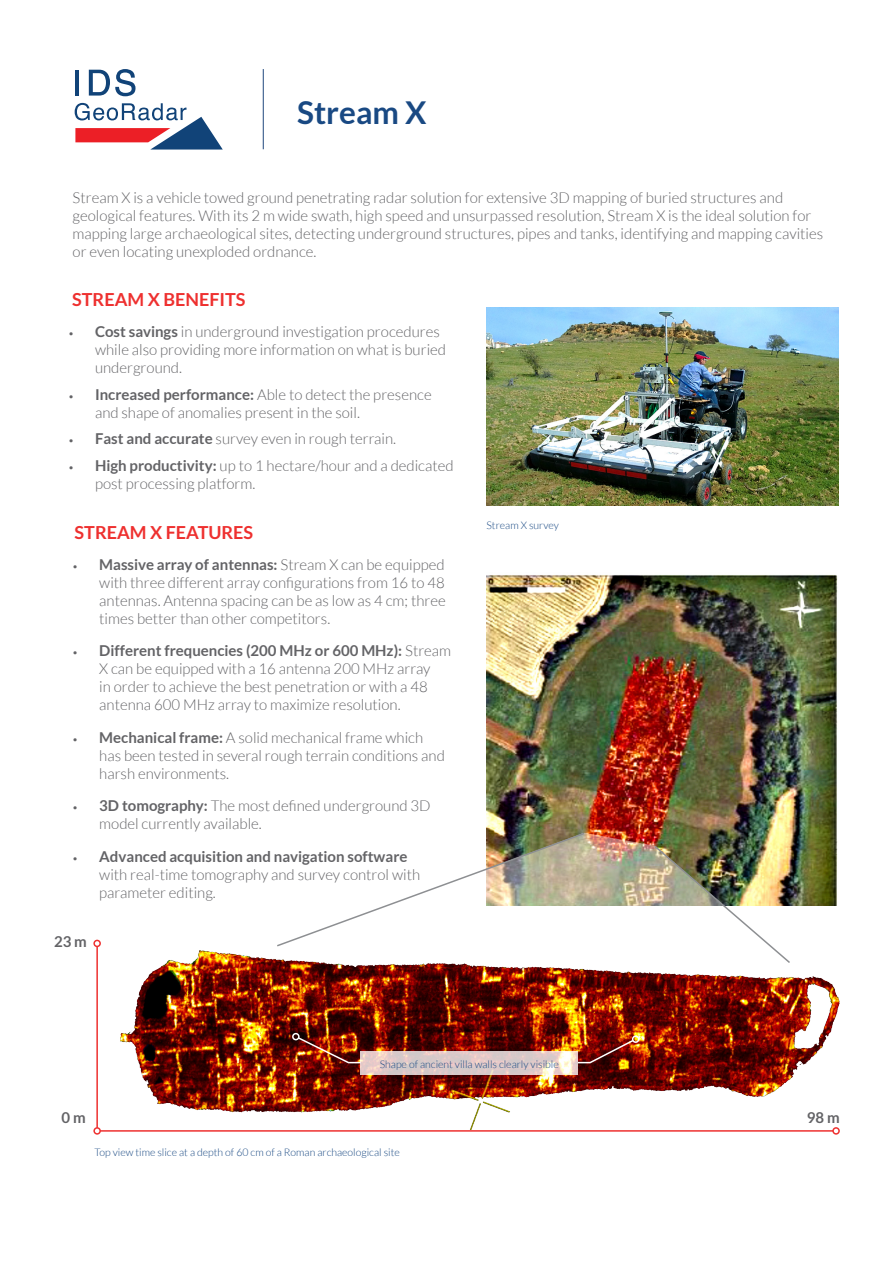
<style>
.page{position:relative;width:893px;height:1263px;background:#fff}
.page>*{position:absolute;margin:0;border:0;box-sizing:border-box;transform-origin:0 0}
.t1{font:700 31.5px "Lato";color:#194983}
.t2{font:700 18px "Lato";color:#ee302f}
.t3{font:300 15px/18px "Lato";color:#636366}
.t4{font:700 15px "Lato";color:#636366}
.t5{font:300 10.5px "Lato";color:#194983}
.s1{font-size:10.5px}
.s2{font-weight:700}
</style>
<div class="page">
<svg style="left:89px;top:69px;width:47px;height:27px"></svg>
<hr style="left:75px;top:70px;width:4px;height:26px;background:#114378">
<svg style="left:75px;top:103px;width:148px;height:47px"></svg>
<hr style="left:263px;top:69px;width:1px;height:80px;background:#1f467d">
<img style="left:120px;top:950px;width:720px;height:179px">
<img style="left:486px;top:307px;width:353px;height:198px">
<img style="left:486px;top:575px;width:352px;height:331px">
<hr style="left:96px;top:946px;width:2px;height:182px;background:#ee302f">
<div style="left:93px;top:940px;width:8px;height:7px;border:2px solid #ee302f;border-radius:50%"></div>
<hr style="left:100px;top:1130px;width:733px;height:2px;background:#ee302f">
<div style="left:93px;top:1127px;width:8px;height:8px;border:2px solid #ee302f;border-radius:50%"></div>
<div style="left:832px;top:1127px;width:8px;height:8px;border:2px solid #ee302f;border-radius:50%"></div>
<img style="left:275px;top:831px;width:517px;height:133px">
<svg style="left:361px;top:1051px;width:217px;height:24px;background:#e1cecb"></svg>
<svg style="left:296px;top:1036px;width:66px;height:28px;background:#963014"></svg>
<div style="left:292px;top:1033px;width:8px;height:7px;border:2px solid #fff;border-radius:50%"></div>
<svg style="left:576px;top:1038px;width:59px;height:26px;background:#862713"></svg>
<div style="left:632px;top:1035px;width:7px;height:8px;border:2px solid #fff;border-radius:50%"></div>
<p class="t1" style="left:297px;top:94px;width:131px">Stream X</p>
<p class="t3" style="left:73px;top:188px;width:752px">Stream X is a vehicle towed ground penetrating radar solution for extensive 3D mapping of buried structures and geological features. With its 2 m wide swath, high speed and unsurpassed resolution, Stream X is the ideal solution for mapping large archaeological sites, detecting underground structures, pipes and tanks, identifying and mapping cavities or even locating unexploded ordnance.</p>
<p class="t2" style="left:72px;top:289px;width:175px">STREAM X BENEFITS</p>
<p class="t3" style="left:95px;top:323px;width:353px;text-indent:-27px"><span class="s1">•</span> <span class="s2">Cost savings</span> in underground investigation procedures while also providing more information on what is buried underground.</p>
<p class="t3" style="left:95px;top:385px;width:338px;text-indent:-27px"><span class="s1">•</span> <span class="s2">Increased performance:</span> Able to detect the presence and shape of anomalies present in the soil.</p>
<p class="t3" style="left:68px;top:430px;width:330px"><span class="s1">•</span> <span class="s2">Fast and accurate</span> survey even in rough terrain.</p>
<p class="t3" style="left:95px;top:456px;width:360px;text-indent:-27px"><span class="s1">•</span> <span class="s2">High productivity:</span> up to 1 hectare/hour and a dedicated post processing platform.</p>
<p class="t2" style="left:75px;top:522px;width:180px">STREAM X FEATURES</p>
<p class="t3" style="left:99px;top:556px;width:348px;text-align:justify;text-indent:-27px"><span class="s1">•</span> <span class="s2">Massive array of antennas:</span> Stream X can be equipped with three different array configurations from 16 to 48 antennas. Antenna spacing can be as low as 4 cm; three times better than other competitors.</p>
<p class="t3" style="left:99px;top:642px;width:353px;text-indent:-27px"><span class="s1">•</span> <span class="s2">Different frequencies (200 MHz or 600 MHz):</span> Stream X can be equipped with a 16 antenna 200 MHz array<br>in order to achieve the best penetration or with a 48 antenna 600 MHz array to maximize resolution.</p>
<p class="t3" style="left:99px;top:729px;width:347px;text-indent:-27px"><span class="s1">•</span> <span class="s2">Mechanical frame:</span> A solid mechanical frame which has been tested in several rough terrain conditions and harsh environments.</p>
<p class="t3" style="left:99px;top:797px;width:333px;text-indent:-27px"><span class="s1">•</span> <span class="s2">3D tomography:</span> The most defined underground 3D model currently available.</p>
<p class="t3" style="left:99px;top:847px;width:322px;text-indent:-27px"><span class="s1">•</span> <span class="s2">Advanced acquisition and navigation software </span>with real-time tomography and survey control with parameter editing.</p>
<p class="t4" style="left:54px;top:933px;width:34px">23 m</p>
<p class="t5" style="left:486px;top:520px;width:74px">Stream X survey</p>
<p class="t5" style="left:380px;top:1058px;width:181px">Shape of ancient villa walls clearly visible</p>
<p class="t4" style="left:62px;top:1109px;width:26px">0 m</p>
<p class="t4" style="left:807px;top:1109px;width:34px">98 m</p>
<p class="t5" style="left:94px;top:1147px;width:307px">Top view time slice at a depth of 60 cm of a Roman archaeological site</p>
</div>
